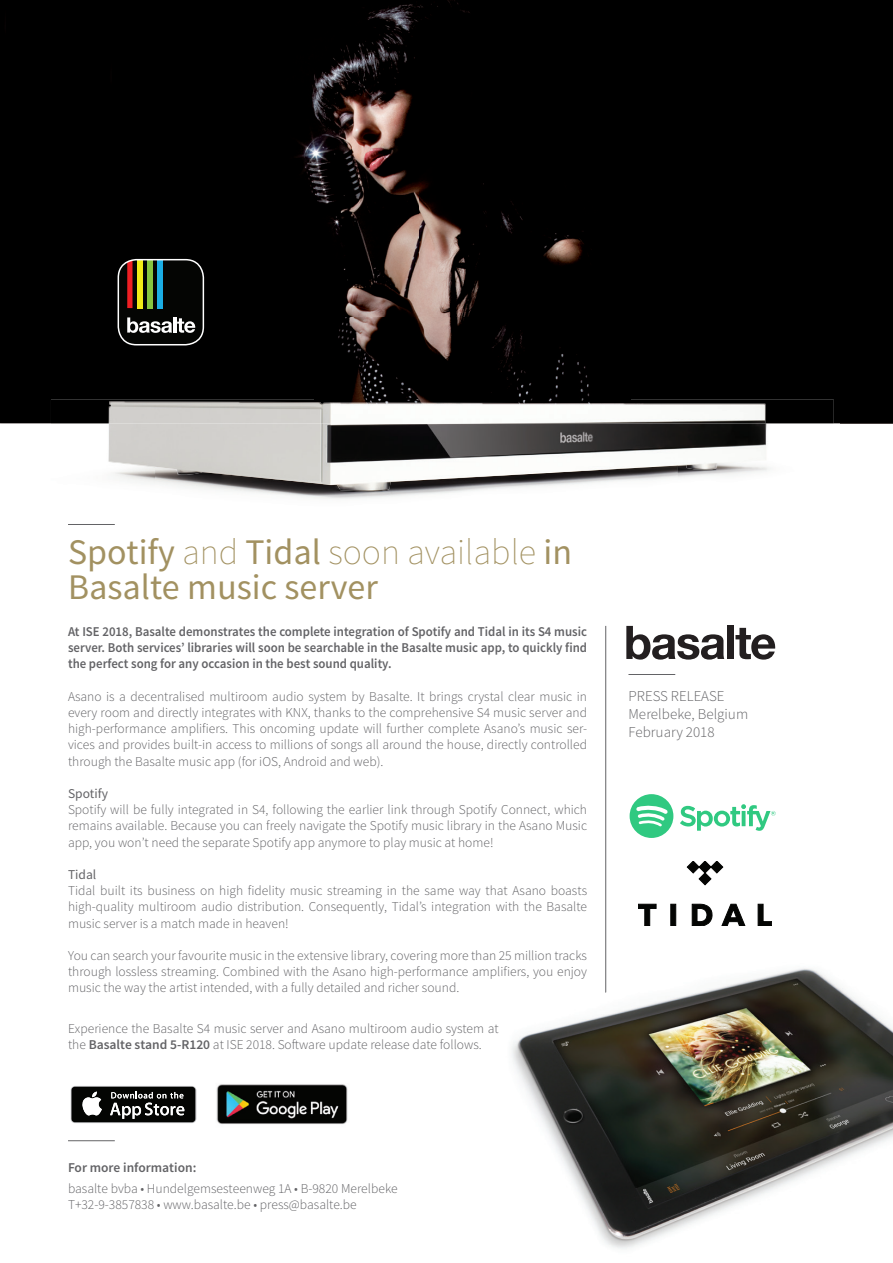
<style>
.page{position:relative;width:893px;height:1263px;background:#fff}
.page>*{position:absolute;margin:0;border:0;box-sizing:border-box;transform-origin:0 0}
.t1{font:36px/34.5px "Source Sans Pro";color:#a29161}
.t2{font:300 15px/18px "Source Sans Pro";color:#636366}
.t3{font:300 13.5px/16.2px "Source Sans Pro";color:#636366;text-align:justify}
.t4{font:600 13.5px/16.2px "Source Sans Pro";color:#636366;text-align:justify;scale:.95 1}
.t5{font:600 13.5px "Source Sans Pro";color:#636366}
.t6{font:13.5px "Source Sans Pro";color:#636366}
.s1{font-weight:200}
.s2{font-weight:600}
</style>
<div class="page">
<svg style="left:626px;top:626px;width:98px;height:34px"></svg>
<div style="left:727px;top:626px;width:7px;height:33px;background:#231f20"></div>
<svg style="left:735px;top:628px;width:40px;height:32px"></svg>
<hr style="left:605px;top:626px;width:1px;height:427px;background:#636366">
<hr style="left:628px;top:674px;width:47px;height:1px;background:#636366">
<hr style="left:68px;top:524px;width:47px;height:1px;background:#636366">
<hr style="left:68px;top:1140px;width:47px;height:1px;background:#636366">
<img style="left:0;top:0;width:840px;height:318px">
<div style="left:840px;top:0;width:53px;height:423px;background:#000"></div>
<div style="left:0;top:318px;width:315px;height:105px;background:#000"></div>
<img style="left:315px;top:318px;width:315px;height:82px">
<div style="left:630px;top:318px;width:211px;height:105px;background:#000"></div>
<svg style="left:118px;top:260px;width:85px;height:85px;background:#333527"></svg>
<div style="left:118px;top:259px;width:86px;height:86px;border:2px solid #fff;border-radius:18px"></div>
<img style="left:51px;top:423px;width:58px;height:39px">
<img style="left:765px;top:423px;width:69px;height:48px">
<img style="left:253px;top:492px;width:203px;height:7px">
<div style="left:51px;top:400px;width:783px;height:23px;background:#000"></div>
<img style="left:109px;top:401px;width:656px;height:91px">
<img style="left:512px;top:950px;width:381px;height:299px">
<svg style="left:638px;top:861px;width:134px;height:65px"></svg>
<svg style="left:630px;top:794px;width:43px;height:44px"></svg>
<svg style="left:680px;top:804px;width:96px;height:27px"></svg>
<img style="left:72px;top:1086px;width:124px;height:37px">
<div style="left:71px;top:1087px;width:124px;height:35px;background:#040503"></div>
<img style="left:81px;top:1097px;width:21px;height:18px">
<svg style="left:92px;top:1092px;width:5px;height:5px"></svg>
<svg style="left:110px;top:1092px;width:74px;height:27px"></svg>
<img style="left:216px;top:1084px;width:132px;height:40px">
<h1 class="t1" style="left:68px;top:536px;width:506px">Spotify <span class="s1">and</span> Tidal <span class="s1">soon available</span> in<br>Basalte music server</h1>
<p class="t4" style="left:68px;top:624px;width:548px">At ISE 2018, Basalte demonstrates the complete integration of Spotify and Tidal in its S4 music server. Both services’ libraries will soon be searchable in the Basalte music app, to quickly find the perfect song for any occasion in the best sound quality.</p>
<p class="t3" style="left:68px;top:688px;width:521px">Asano is a decentralised multiroom audio system by Basalte. It brings crystal clear music in every room and directly integrates with KNX, thanks to the comprehensive S4 music server and high-performance amplifiers. This oncoming update will further complete Asano’s music ser&shy;vices and provides built-in access to millions of songs all around the house, directly controlled through the Basalte music app (for iOS, Android and web).</p>
<p class="t6" style="left:68px;top:785px;width:42px">Spotify</p>
<p class="t3" style="left:68px;top:802px;width:521px">Spotify will be fully integrated in S4, following the earlier link through Spotify Connect, which remains available. Because you can freely navigate the Spotify music library in the Asano Music app, you won’t need the separate Spotify app anymore to play music at home!</p>
<p class="t6" style="left:68px;top:866px;width:30px">Tidal</p>
<p class="t3" style="left:68px;top:883px;width:521px">Tidal built its business on high fidelity music streaming in the same way that Asano boasts high-quality multiroom audio distribution. Consequently, Tidal’s integration with the Basalte music server is a match made in heaven!</p>
<p class="t3" style="left:68px;top:947px;width:521px">You can search your favourite music in the extensive library, covering more than 25 million tracks through lossless streaming. Combined with the Asano high-performance amplifiers, you enjoy music the way the artist intended, with a fully detailed and richer sound.</p>
<p class="t3" style="left:68px;top:1020px;width:432px">Experience the Basalte S4 music server and Asano multiroom audio system at the <span class="s2">Basalte stand 5-R120</span> at ISE 2018. Software update release date follows.</p>
<p class="t2" style="left:628px;top:687px;width:121px">PRESS RELEASE<br>Merelbeke, Belgium<br>February 2018</p>
<p class="t5" style="left:68px;top:1159px;width:130px">For more information:</p>
<p class="t3" style="left:68px;top:1180px;width:331px">basalte bvba • Hundelgemsesteenweg 1A • B-9820 Merelbeke<br>T+32-9-3857838 • www.basalte.be • press@basalte.be</p>
</div>
